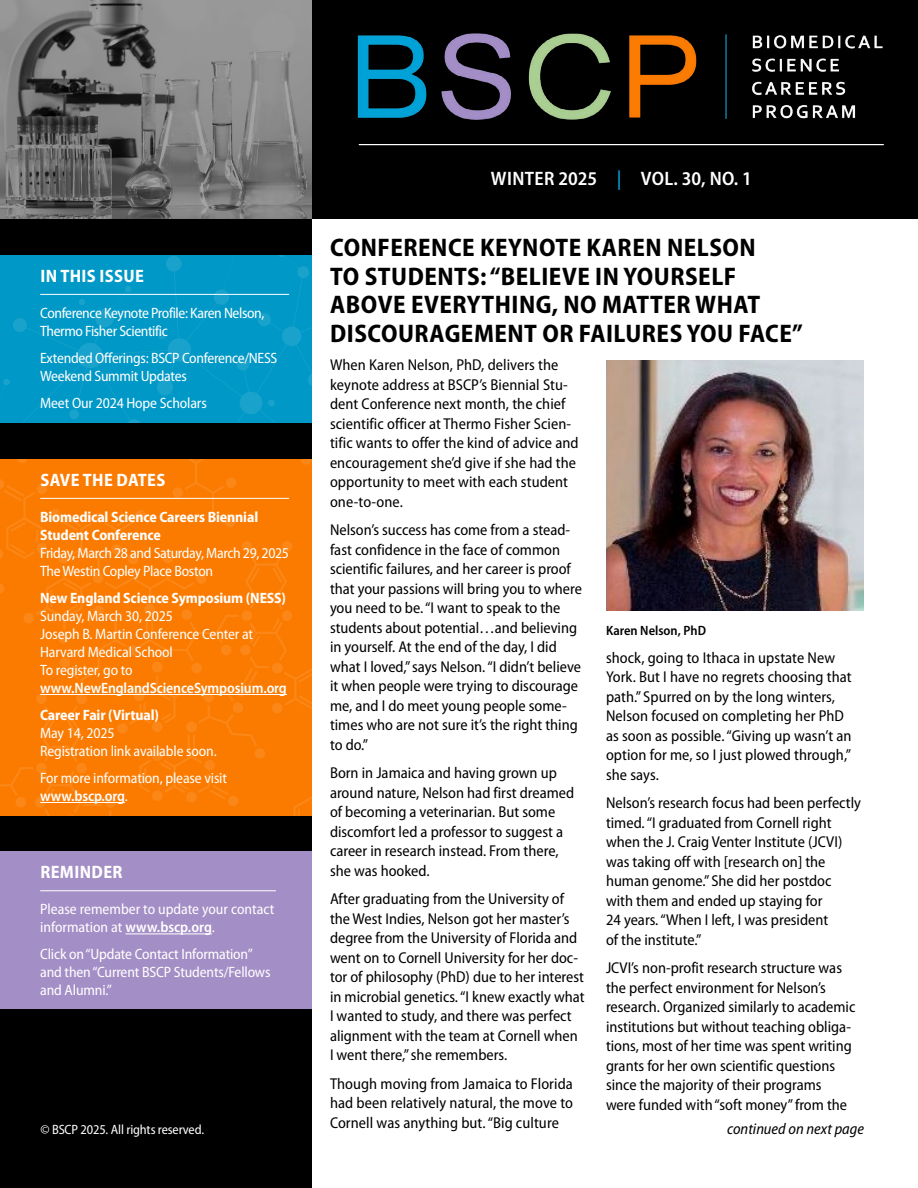
<style>
.page{position:relative;width:918px;height:1188px;background:#fff}
.page>*{position:absolute;margin:0;border:0;box-sizing:border-box;transform-origin:0 0}
.t1{font:700 semi-condensed 25.5px/28.5px "Myriad Pro";letter-spacing:.02em;color:#000}
.t2{font:600 semi-condensed 19.5px "Myriad Pro";letter-spacing:.02em;color:#fff}
.t3{font:700 semi-condensed 18px "Myriad Pro";letter-spacing:.02em;color:#fff}
.t4{font:semi-condensed 15.75px/19.5px "Myriad Pro";color:#000}
.t5{font:italic semi-condensed 15.75px "Myriad Pro";color:#000}
.t6{font:semi-condensed 15px/18px "Myriad Pro";letter-spacing:-.01em;color:#fff}
.t7{font:700 semi-condensed 15px/18px "Myriad Pro";letter-spacing:-.01em;color:#fff}
.t8{font:600 semi-condensed 15px "Myriad Pro";letter-spacing:-.01em;color:#fff}
.t9{font:semi-condensed 13.5px "Myriad Pro";letter-spacing:-.01em;color:#fff}
.t10{font:600 semi-condensed 13.5px "Myriad Pro";color:#000}
.s1{font-weight:600}
.s2{color:#0098c6}
</style>
<div class="page">
<div style="left:0;top:0;width:312px;height:1188px;background:#000"></div>
<div style="left:0;top:0;width:918px;height:219px;background:#000"></div>
<img style="left:357px;top:33px;width:526px;height:87px">
<hr style="left:359px;top:144px;width:525px;height:1px;background:#fff">
<img style="left:0;top:0;width:312px;height:219px">
<div style="left:0;top:851px;width:312px;height:158px;background:#a48ec6"></div>
<svg style="left:0;top:255px;width:312px;height:168px;background:#0198c6"></svg>
<svg style="left:0;top:459px;width:312px;height:357px;background:#fb7c02"></svg>
<div style="left:105px;top:797px;width:11px;height:11px;background:#fb8719;border-radius:50%"></div>
<hr style="left:40px;top:890px;width:236px;height:1px;background:#fff">
<hr style="left:125px;top:934px;width:87px;height:1px;background:#fff">
<hr style="left:40px;top:498px;width:249px;height:1px;background:#fff">
<hr style="left:40px;top:694px;width:247px;height:1px;background:#fff">
<hr style="left:40px;top:802px;width:85px;height:1px;background:#fff">
<hr style="left:40px;top:294px;width:249px;height:1px;background:#fff">
<img style="left:606px;top:360px;width:258px;height:250px">
<p class="t3" style="left:40px;top:266px;width:105px">IN THIS ISSUE</p>
<p class="t6" style="left:40px;top:304px;width:226px">Conference Keynote Profile: Karen Nelson,<br>Thermo Fisher Scientific</p>
<p class="t6" style="left:40px;top:349px;width:239px">Extended Offerings: BSCP Conference/NESS<br>Weekend Summit Updates</p>
<p class="t6" style="left:40px;top:394px;width:168px">Meet Our 2024 Hope Scholars</p>
<p class="t3" style="left:40px;top:470px;width:127px">SAVE THE DATES</p>
<p class="t7" style="left:40px;top:508px;width:220px">Biomedical Science Careers Biennial<br>Student Conference</p>
<p class="t6" style="left:40px;top:544px;width:250px">Friday, March 28 and Saturday, March 29, 2025<br>The Westin Copley Place Boston</p>
<p class="t7" style="left:40px;top:589px;width:247px">New England Science Symposium (NESS)</p>
<p class="t6" style="left:40px;top:607px;width:214px">Sunday, March 30, 2025<br>Joseph B. Martin Conference Center at<br>Harvard Medical School<br>To register, go to</p>
<p class="t8" style="left:40px;top:680px;width:248px">www.NewEnglandScienceSymposium.org</p>
<p class="t7" style="left:40px;top:706px;width:120px">Career Fair (Virtual)</p>
<p class="t6" style="left:40px;top:724px;width:178px">May 14, 2025<br>Registration link available soon.</p>
<p class="t6" style="left:40px;top:769px;width:188px">For more information, please visit <span class="s1">www.bscp.org</span>.</p>
<p class="t3" style="left:40px;top:862px;width:84px">REMINDER</p>
<p class="t6" style="left:40px;top:901px;width:236px">Please remember to update your contact information at <span class="s1">www.bscp.org</span>.</p>
<p class="t6" style="left:40px;top:946px;width:232px">Click on “Update Contact Information” and then “Current BSCP Students/Fellows and Alumni.”</p>
<p class="t9" style="left:40px;top:1122px;width:165px">© BSCP 2025. All rights reserved.</p>
<p class="t2" style="left:491px;top:168px;width:263px">WINTER 2025 <span class="s2">|</span> VOL. 30, NO. 1</p>
<h1 class="t1" style="left:330px;top:234px;width:474px">CONFERENCE KEYNOTE KAREN NELSON<br>TO STUDENTS: “BELIEVE IN YOURSELF ABOVE EVERYTHING, NO MATTER WHAT DISCOURAGEMENT OR FAILURES YOU FACE”</h1>
<p class="t4" style="left:330px;top:355px;width:250px">When Karen Nelson, PhD, delivers the keynote address at BSCP’s Biennial Stu&shy;dent Conference next month, the chief scientific officer at Thermo Fisher Scien&shy;tific wants to offer the kind of advice and encouragement she’d give if she had the opportunity to meet with each student one-to-one.</p>
<p class="t4" style="left:330px;top:520px;width:253px">Nelson’s success has come from a stead&shy;fast confidence in the face of common scientific failures, and her career is proof that your passions will bring you to where you need to be. “I want to speak to the students about potential…and believing in yourself. At the end of the day, I did what I loved,” says Nelson. “I didn’t believe it when people were trying to discourage me, and I do meet young people some&shy;times who are not sure it’s the right thing to do.”</p>
<p class="t4" style="left:330px;top:763px;width:246px">Born in Jamaica and having grown up around nature, Nelson had first dreamed of becoming a veterinarian. But some discomfort led a professor to suggest a career in research instead. From there, she was hooked.</p>
<p class="t4" style="left:330px;top:889px;width:256px">After graduating from the University of the West Indies, Nelson got her master’s degree from the University of Florida and went on to Cornell University for her doc&shy;tor of philosophy (PhD) due to her interest in microbial genetics. “I knew exactly what I wanted to study, and there was perfect alignment with the team at Cornell when I went there,” she remembers.</p>
<p class="t4" style="left:330px;top:1074px;width:245px;text-align:justify">Though moving from Jamaica to Florida had been relatively natural, the move to Cornell was anything but. “Big culture</p>
<p class="t10" style="left:606px;top:623px;width:102px">Karen Nelson, PhD</p>
<p class="t4" style="left:606px;top:648px;width:247px">shock, going to Ithaca in upstate New York. But I have no regrets choosing that path.” Spurred on by the long winters, Nelson focused on completing her PhD as soon as possible. “Giving up wasn’t an option for me, so I just plowed through,” she says.</p>
<p class="t4" style="left:606px;top:793px;width:257px">Nelson’s research focus had been perfectly timed. “I graduated from Cornell right when the J. Craig Venter Institute (JCVI) was taking off with [research on] the human genome.” She did her postdoc with them and ended up staying for<br>24 years. “When I left, I was president<br>of the institute.”</p>
<p class="t4" style="left:606px;top:958px;width:251px">JCVI’s non-profit research structure was the perfect environment for Nelson’s research. Organized similarly to academic institutions but without teaching obliga&shy;tions, most of her time was spent writing grants for her own scientific questions since the majority of their programs<br>were funded with “soft money” from the</p>
<p class="t5" style="left:727px;top:1120px;width:138px">continued on next page</p>
</div>
